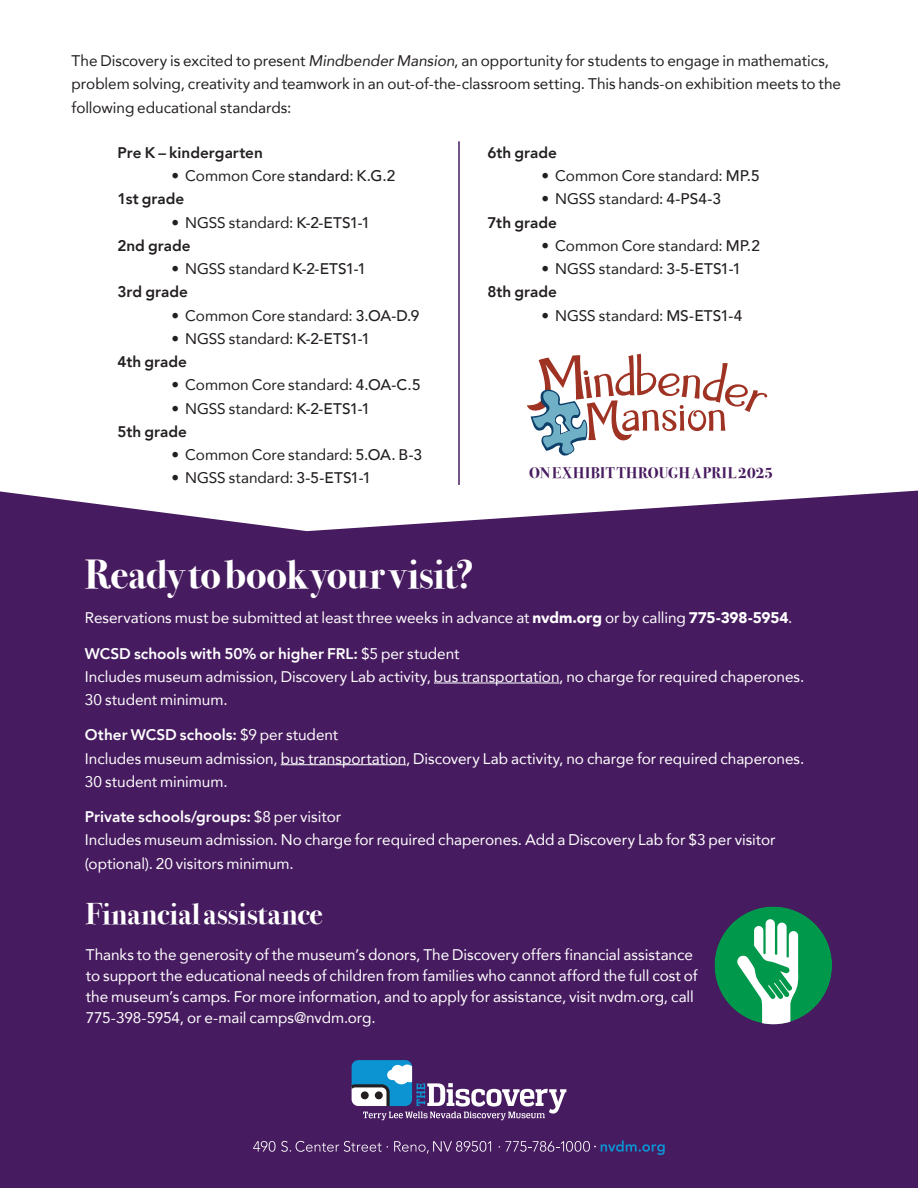
<style>
.page{position:relative;width:918px;height:1188px;background:#fff}
.page>*{position:absolute;margin:0;border:0;box-sizing:border-box;transform-origin:0 0}
.t1{font:700 40.5px "Bodoni Svty Two ITCTT";letter-spacing:-.005em;color:#fff}
.t2{font:700 30px "Bodoni Svty Two ITCTT";letter-spacing:.005em;color:#fff}
.t3{font:15.3px/23.2px "Avenir";letter-spacing:-.005em;color:#fff}
.t4{font:15.3px/23.2px "Avenir";letter-spacing:-.005em;color:#231f20}
.t5{font:500 15.3px/23.2px "Avenir";color:#231f20}
.t6{font:800 15.3px "Avenir";color:#231f20}
.t7{font:700 15.3px "Bodoni Svty Two ITCTT";letter-spacing:.025em;color:#471b5f}
.s1{font-style:italic}
.s2{font-weight:500}
.s3{font-weight:800}
.s4{font-weight:400}
.s5{font-weight:900}
</style>
<div class="page">
<div style="left:0;top:491px;width:918px;height:697px;background:#471b5f"></div>
<hr style="left:434px;top:683px;width:125px;height:1px;background:#fff">
<hr style="left:281px;top:764px;width:125px;height:1px;background:#fff">
<svg style="left:253px;top:1141px;width:135px;height:11px"></svg>
<svg style="left:394px;top:1141px;width:97px;height:13px"></svg>
<svg style="left:499px;top:1140px;width:166px;height:15px;background:#503876"></svg>
<svg style="left:352px;top:1060px;width:214px;height:60px"></svg>
<svg style="left:527px;top:354px;width:241px;height:102px"></svg>
<hr style="left:458px;top:141px;width:2px;height:344px;background:#471b5f">
<div style="left:715px;top:907px;width:117px;height:117px;background:#00984a;border-radius:50%"></div>
<svg style="left:736px;top:919px;width:62px;height:105px"></svg>
<p class="t4" style="left:72px;top:49px;width:771px">The Discovery is excited to present <span class="s1">Mindbender Mansion</span>, an opportunity for students to engage in mathematics, problem solving, creativity and teamwork in an out-of-the-classroom setting. This hands-on exhibition meets to the following educational standards:</p>
<p class="t6" style="left:488px;top:141px;width:71px">6th grade</p>
<p class="t4" style="left:542px;top:164px;width:220px">• Common Core standard: <span class="s2">MP.5</span></p>
<p class="t4" style="left:488px;top:187px;width:235px;text-indent:54px">• NGSS standard: <span class="s2">4-PS4-3<br></span><span class="s3">7th grade</span></p>
<p class="t4" style="left:542px;top:234px;width:220px">• Common Core standard: <span class="s2">MP.2</span></p>
<p class="t4" style="left:488px;top:257px;width:255px;text-indent:54px">• NGSS standard: <span class="s2">3-5-ETS1-1<br></span><span class="s3">8th grade</span></p>
<p class="t4" style="left:542px;top:303px;width:203px">• NGSS standard: <span class="s2">MS-ETS1-4</span></p>
<p class="t6" style="left:118px;top:141px;width:147px">Pre K – kindergarten</p>
<p class="t5" style="left:118px;top:163px;width:279px;text-indent:54px"><span class="s4">• Common Core s</span>tandard: K.G.2<br><span class="s3">1st grade</span></p>
<p class="t4" style="left:118px;top:210px;width:254px;text-indent:54px">• NGSS standard: <span class="s2">K-2-ETS1-1<br></span><span class="s3">2nd grade</span></p>
<p class="t4" style="left:118px;top:257px;width:250px;text-indent:54px">• NGSS standard <span class="s2">K-2-ETS1-1<br></span><span class="s3">3rd grade</span></p>
<p class="t4" style="left:172px;top:303px;width:249px">• Common Core standard: <span class="s2">3.OA-D.9</span></p>
<p class="t4" style="left:118px;top:326px;width:254px;text-indent:54px">• NGSS standard: <span class="s2">K-2-ETS1-1<br></span><span class="s3">4th grade</span></p>
<p class="t4" style="left:172px;top:373px;width:251px">• Common Core standard: <span class="s2">4.OA-C.5</span></p>
<p class="t4" style="left:118px;top:396px;width:254px;text-indent:54px">• NGSS standard: <span class="s2">K-2-ETS1-1<br></span><span class="s3">5th grade</span></p>
<p class="t4" style="left:172px;top:443px;width:252px">• Common Core standard: <span class="s2">5.OA. B-3</span></p>
<p class="t4" style="left:172px;top:466px;width:201px">• NGSS standard: <span class="s2">3-5-ETS1-1</span></p>
<p class="t7" style="left:529px;top:461px;width:245px">ON EXHIBIT THROUGH APRIL 2025</p>
<h1 class="t1" style="left:85px;top:541px;width:390px">Ready to book your visit?</h1>
<p class="t3" style="left:85px;top:606px;width:709px">Reservations must be submitted at least three weeks in advance at <span class="s5">nvdm.org</span> or by calling <span class="s5">775-398-5954</span>.</p>
<p class="t3" style="left:85px;top:641px;width:721px"><span class="s3">WCSD schools with 50% or higher FRL:</span> $5 per student<br>Includes museum admission, Discovery Lab activity, bus transportation, no charge for required chaperones.<br>30 student minimum.</p>
<p class="t3" style="left:85px;top:723px;width:721px"><span class="s3">Other WCSD schools:</span> $9 per student<br>Includes museum admission, bus transportation, Discovery Lab activity, no charge for required chaperones.<br>30 student minimum.</p>
<p class="t3" style="left:85px;top:805px;width:692px"><span class="s3">Private schools/groups:</span> $8 per visitor<br>Includes museum admission. No charge for required chaperones. Add a Discovery Lab for $3 per visitor (optional). 20 visitors minimum.</p>
<h2 class="t2" style="left:86px;top:889px;width:238px">Financial assistance</h2>
<p class="t3" style="left:86px;top:944px;width:613px;line-height:21px">Thanks to the generosity of the museum’s donors, The Discovery offers financial assistance to support the educational needs of children from families who cannot afford the full cost of the museum’s camps. For more information, and to apply for assistance, visit nvdm.org, call 775-398-5954, or e-mail camps@nvdm.org.</p>
</div>
